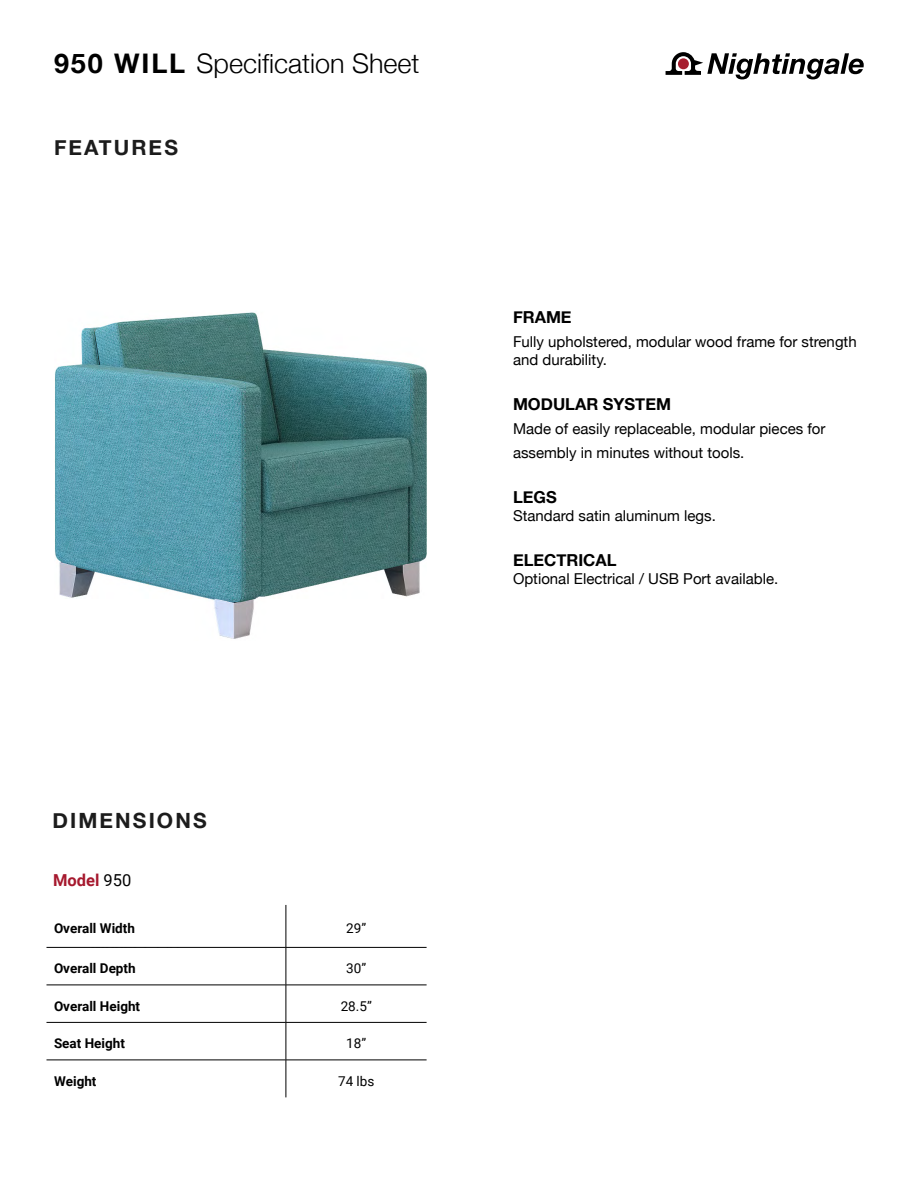
<style>
.page{position:relative;width:918px;height:1188px;background:#fff}
.page>*{position:absolute;margin:0;border:0;box-sizing:border-box;transform-origin:0 0}
.t1{font:300 27px "Helvetica Neue";color:#000}
.t2{font:700 21px "Helvetica Neue";letter-spacing:.1em;color:#1c1c1c}
.t3{font:700 16.5px "Helvetica Neue";color:#000}
.t4{font:700 16.5px "Roboto";color:#a6192e}
.t5{font:15px/18px "Helvetica Neue";color:#000}
.t6{font:700 13.5px "Roboto";color:#000}
.t7{font:13.5px "Roboto";color:#000}
.s1{font-weight:700}
.s2{font-weight:400;color:#000}
</style>
<div class="page">
<svg style="left:666px;top:52px;width:198px;height:27px"></svg>
<svg style="left:46px;top:905px;width:381px;height:42px"></svg>
<svg style="left:46px;top:948px;width:381px;height:149px"></svg>
<hr style="left:286px;top:905px;width:1px;height:42px;background:#000">
<hr style="left:46px;top:947px;width:240px;height:1px;background:#000">
<hr style="left:286px;top:947px;width:141px;height:1px;background:#000">
<hr style="left:286px;top:948px;width:1px;height:37px;background:#000">
<hr style="left:46px;top:985px;width:240px;height:1px;background:#000">
<hr style="left:286px;top:985px;width:141px;height:1px;background:#000">
<hr style="left:286px;top:985px;width:1px;height:37px;background:#000">
<hr style="left:46px;top:1022px;width:240px;height:1px;background:#000">
<hr style="left:286px;top:1022px;width:141px;height:1px;background:#000">
<hr style="left:286px;top:1023px;width:1px;height:37px;background:#000">
<hr style="left:46px;top:1060px;width:240px;height:1px;background:#000">
<hr style="left:286px;top:1060px;width:141px;height:1px;background:#000">
<hr style="left:286px;top:1060px;width:1px;height:37px;background:#000">
<img style="left:54px;top:312px;width:373px;height:327px">
<h1 class="t1" style="left:54px;top:47px;width:367px"><span class="s1">950 WILL</span> Specification Sheet</h1>
<h2 class="t2" style="left:54px;top:131px;width:126px">FEATURES</h2>
<h2 class="t2" style="left:52px;top:804px;width:156px">DIMENSIONS</h2>
<p class="t4" style="left:53px;top:868px;width:80px">Model <span class="s2">950</span></p>
<p class="t6" style="left:54px;top:919px;width:83px">Overall Width</p>
<p class="t7" style="left:346px;top:919px;width:21px">29”</p>
<p class="t6" style="left:54px;top:959px;width:83px">Overall Depth</p>
<p class="t7" style="left:346px;top:959px;width:21px">30”</p>
<p class="t6" style="left:54px;top:996px;width:88px">Overall Height</p>
<p class="t7" style="left:341px;top:996px;width:33px">28.5”</p>
<p class="t6" style="left:54px;top:1034px;width:73px">Seat Height</p>
<p class="t7" style="left:346px;top:1034px;width:21px">18”</p>
<p class="t6" style="left:54px;top:1071px;width:44px">Weight</p>
<p class="t7" style="left:338px;top:1071px;width:38px">74 lbs</p>
<p class="t3" style="left:513px;top:305px;width:60px">FRAME</p>
<p class="t5" style="left:513px;top:334px;width:345px">Fully upholstered, modular wood frame for strength and durability.</p>
<p class="t3" style="left:513px;top:392px;width:160px">MODULAR SYSTEM</p>
<p class="t5" style="left:513px;top:418px;width:314px;line-height:24px">Made of easily replaceable, modular pieces for assembly in minutes without tools.</p>
<p class="t3" style="left:513px;top:485px;width:45px">LEGS</p>
<p class="t5" style="left:513px;top:508px;width:204px">Standard satin aluminum legs.</p>
<p class="t3" style="left:513px;top:548px;width:105px">ELECTRICAL</p>
<p class="t5" style="left:513px;top:571px;width:267px">Optional Electrical / USB Port available.</p>
</div>
